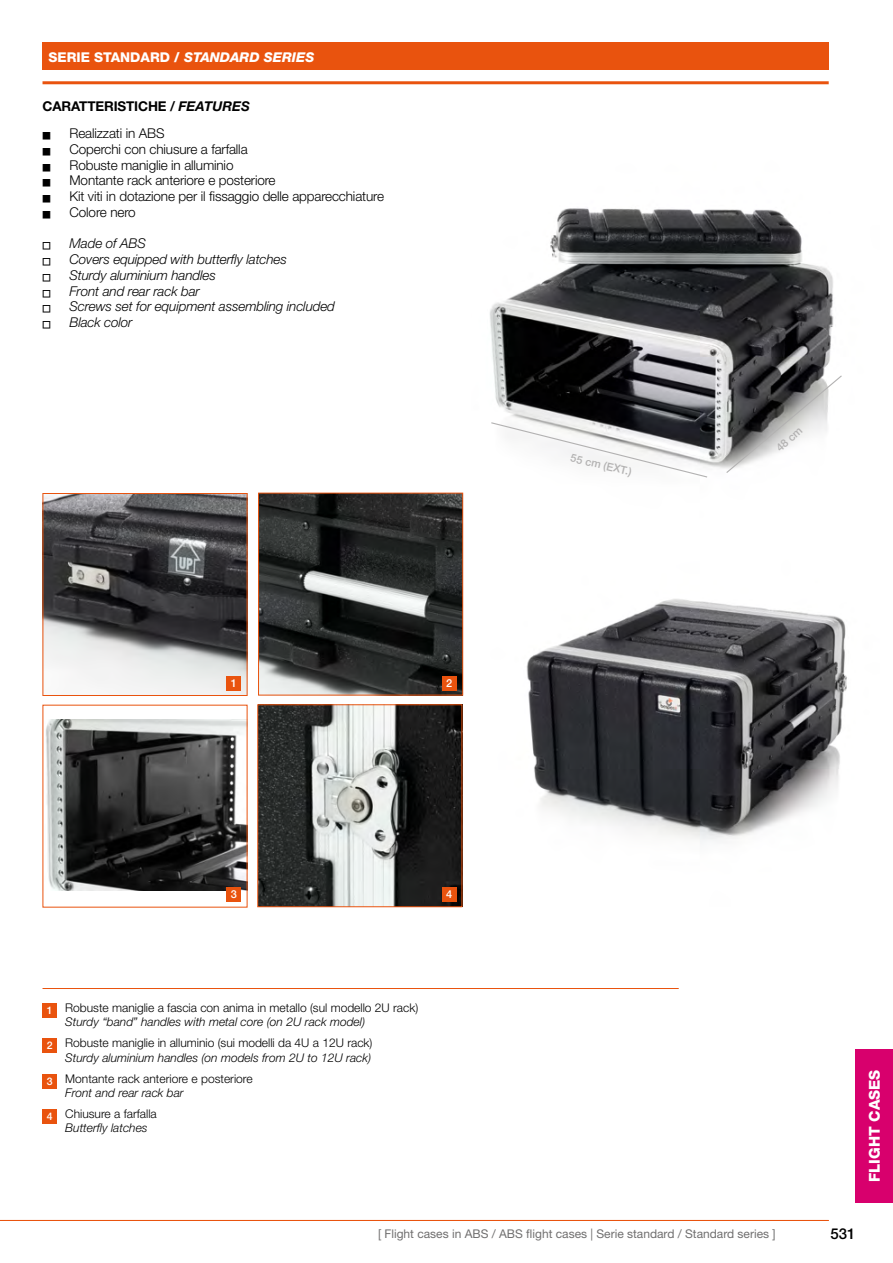
<style>
.page{position:relative;width:893px;height:1263px;background:#fff}
.page>*{position:absolute;margin:0;border:0;box-sizing:border-box;transform-origin:0 0}
.t1{font:800 15px "Helvetica Neue";color:#fff}
.t2{font:500 15px "Helvetica Neue";color:#000}
.t3{font:300 13.5px "Helvetica Neue";letter-spacing:-.01em;color:#000}
.t4{font:italic 300 13.5px "Helvetica Neue";letter-spacing:-.01em;color:#000}
.t5{font:800 13.5px "Helvetica Neue";color:#fff}
.t6{font:700 13.5px "Helvetica Neue";letter-spacing:-.01em;color:#000}
.t7{font:300 12px/14.4px "Helvetica Neue";color:#000}
.t8{font:12px "Helvetica Neue";color:#706f6f}
.t9{font:500 10.95px "Helvetica Neue";color:#b3b2b2}
.t10{font:500 10.95px "Helvetica Neue";color:#fff}
.t11{font:500 10.5px "Helvetica Neue";color:#fff}
.t12{font:7.5px "Square Things";color:#000}
.s1{font-style:italic}
</style>
<div class="page">
<img style="left:260px;top:495px;width:201px;height:198px">
<img style="left:490px;top:208px;width:344px;height:261px">
<img style="left:526px;top:599px;width:321px;height:244px">
<img style="left:45px;top:495px;width:200px;height:199px">
<img style="left:259px;top:706px;width:201px;height:199px">
<img style="left:46px;top:719px;width:199px;height:171px">
<svg style="left:490px;top:421px;width:218px;height:57px"></svg>
<svg style="left:725px;top:374px;width:117px;height:99px"></svg>
<div style="left:855px;top:1049px;width:38px;height:153px;background:#d8006d"></div>
<hr style="left:0;top:1220px;width:829px;height:1px;background:#e9530e">
<hr style="left:43px;top:81px;width:786px;height:3px;background:#e9530e">
<div style="left:43px;top:43px;width:786px;height:27px;background:#e9530e"></div>
<div style="left:257px;top:704px;width:205px;height:203px;border:1px solid #e9530e"></div>
<div style="left:43px;top:493px;width:204px;height:203px;border:1px solid #e9530e"></div>
<div style="left:258px;top:493px;width:205px;height:202px;border:1px solid #e9530e"></div>
<div style="left:227px;top:675px;width:14px;height:15px;background:#e9530e"></div>
<div style="left:227px;top:887px;width:14px;height:15px;background:#e9530e"></div>
<div style="left:442px;top:675px;width:15px;height:15px;background:#e9530e"></div>
<div style="left:442px;top:887px;width:15px;height:15px;background:#e9530e"></div>
<div style="left:43px;top:1003px;width:14px;height:14px;background:#e9530e"></div>
<div style="left:43px;top:1038px;width:14px;height:15px;background:#e9530e"></div>
<div style="left:43px;top:1074px;width:14px;height:14px;background:#e9530e"></div>
<div style="left:43px;top:1110px;width:14px;height:14px;background:#e9530e"></div>
<hr style="left:43px;top:988px;width:636px;height:1px;background:#e9530e">
<p class="t5" style="left:49px;top:49px;width:267px">SERIE STANDARD / <span class="s1">STANDARD SERIES</span></p>
<p class="t6" style="left:43px;top:98px;width:209px">CARATTERISTICHE / <span class="s1">FEATURES</span></p>
<p class="t12" style="left:43px;top:132px;width:10px">A</p>
<p class="t3" style="left:70px;top:125px;width:97px">Realizzati in ABS</p>
<p class="t12" style="left:43px;top:148px;width:10px">A</p>
<p class="t3" style="left:70px;top:141px;width:180px">Coperchi con chiusure a farfalla</p>
<p class="t12" style="left:43px;top:163px;width:10px">A</p>
<p class="t3" style="left:70px;top:156px;width:165px">Robuste maniglie in alluminio</p>
<p class="t12" style="left:43px;top:179px;width:10px">A</p>
<p class="t3" style="left:70px;top:172px;width:208px">Montante rack anteriore e posteriore</p>
<p class="t12" style="left:43px;top:195px;width:10px">A</p>
<p class="t3" style="left:70px;top:188px;width:316px">Kit viti in dotazione per il fissaggio delle apparecchiature</p>
<p class="t12" style="left:43px;top:211px;width:10px">A</p>
<p class="t3" style="left:70px;top:204px;width:68px">Colore nero</p>
<p class="t12" style="left:43px;top:242px;width:10px">A</p>
<p class="t4" style="left:70px;top:235px;width:78px">Made of ABS</p>
<p class="t12" style="left:43px;top:258px;width:10px">A</p>
<p class="t4" style="left:70px;top:251px;width:219px">Covers equipped with butterfly latches</p>
<p class="t12" style="left:43px;top:274px;width:10px">A</p>
<p class="t4" style="left:70px;top:267px;width:148px">Sturdy aluminium handles</p>
<p class="t12" style="left:43px;top:289px;width:10px">A</p>
<p class="t4" style="left:70px;top:283px;width:132px">Front and rear rack bar</p>
<p class="t12" style="left:43px;top:305px;width:10px">A</p>
<p class="t4" style="left:70px;top:298px;width:267px">Screws set for equipment assembling included</p>
<p class="t12" style="left:43px;top:321px;width:10px">A</p>
<p class="t4" style="left:70px;top:314px;width:64px">Black color</p>
<p class="t10" style="left:231px;top:676px;width:8px">1</p>
<p class="t10" style="left:446px;top:676px;width:8px">2</p>
<p class="t9" style="left:572px;top:451px;width:64px;rotate:13deg">55 cm (EXT.)</p>
<p class="t9" style="left:773px;top:445px;width:32px;rotate:-42deg">48 cm</p>
<p class="t10" style="left:231px;top:887px;width:8px">3</p>
<p class="t10" style="left:446px;top:887px;width:8px">4</p>
<p class="t11" style="left:47px;top:1004px;width:7px">1</p>
<p class="t11" style="left:47px;top:1039px;width:7px">2</p>
<p class="t11" style="left:47px;top:1075px;width:7px">3</p>
<p class="t11" style="left:47px;top:1110px;width:7px">4</p>
<p class="t7" style="left:65px;top:1000px;width:354px">Robuste maniglie a fascia con anima in metallo (sul modello 2U rack)<br><span class="s1">Sturdy “band” handles with metal core (on 2U rack model)</span></p>
<p class="t7" style="left:65px;top:1035px;width:309px">Robuste maniglie in alluminio (sui modelli da 4U a 12U rack)<br><span class="s1">Sturdy aluminium handles (on models from 2U to 12U rack)</span></p>
<p class="t7" style="left:65px;top:1071px;width:189px">Montante rack anteriore e posteriore<br><span class="s1">Front and rear rack bar</span></p>
<p class="t7" style="left:65px;top:1106px;width:93px">Chiusure a farfalla<br><span class="s1">Butterfly latches</span></p>
<p class="t1" style="left:866px;top:1182px;width:114px;rotate:-90deg">FLIGHT CASES</p>
<p class="t8" style="left:378px;top:1227px;width:399px">[ Flight cases in ABS / ABS flight cases | Serie standard / Standard series ]</p>
<p class="t2" style="left:830px;top:1224px;width:27px">531</p>
</div>
